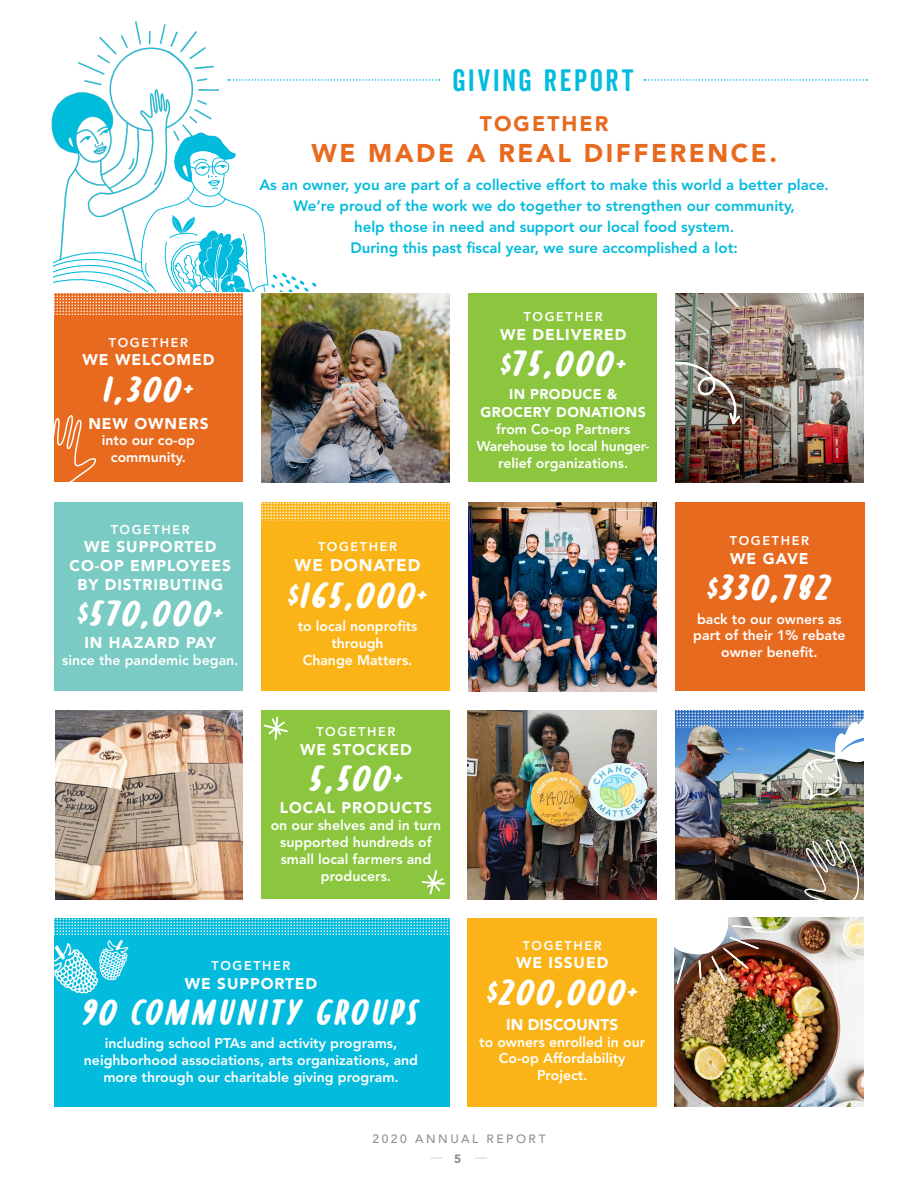
<style>
.page{position:relative;width:918px;height:1188px;background:#fff}
.page>*{position:absolute;margin:0;border:0;box-sizing:border-box;transform-origin:0 0}
.t1{font:italic 700 35.1px "Sweet Peach";letter-spacing:.055em;color:#fff}
.t2{font:30px "Veneer Clean Soft";letter-spacing:.09em;color:#03bbdd}
.t3{font:900 25.5px "Avenir LT Std";letter-spacing:.1em;color:#e86a1f}
.t4{font:900 21px "Avenir LT Std";letter-spacing:.1em;color:#e86a1f}
.t5{font:900 16.8px "Avenir LT Std";letter-spacing:.06em;color:#fff}
.t6{font:900 15.45px/18.6px "Avenir LT Std";letter-spacing:.06em;color:#fff;text-align:center}
.t7{font:900 15.45px "Avenir LT Std";color:#fff}
.t8{font:800 15px/21px "Avenir LT Std";color:#03bbdd;text-align:center}
.t9{font:800 14.1px/16.8px "Avenir LT Std";color:#fff;text-align:center}
.t10{font:900 14.1px/18.3px "Avenir LT Std";letter-spacing:.03em;color:#fff;text-align:center}
.t11{font:800 12.6px "Avenir LT Std";letter-spacing:.13em;color:#fff}
.t12{font:500 12px "Avenir LT Std";letter-spacing:.22em;color:#8d8f92}
.t13{font:12px "Avenir LT Std";color:#c9cacc}
.s1{font-size:28.05px}
.s2{font-weight:900;color:#8d8f92}
</style>
<div class="page">
<img style="left:51px;top:21px;width:177px;height:230px">
<img style="left:131px;top:127px;width:138px;height:165px">
<svg style="left:271px;top:273px;width:46px;height:19px"></svg>
<img style="left:675px;top:918px;width:189px;height:189px">
<svg style="left:228px;top:79px;width:212px;height:2px"></svg>
<svg style="left:644px;top:79px;width:223px;height:2px"></svg>
<svg style="left:486px;top:899px;width:42px;height:1px"></svg>
<img style="left:676px;top:727px;width:188px;height:172px">
<div style="left:261px;top:710px;width:189px;height:189px;background:#8bc63e"></div>
<img style="left:55px;top:710px;width:188px;height:189px">
<img style="left:261px;top:293px;width:189px;height:189px">
<img style="left:675px;top:293px;width:189px;height:189px">
<img style="left:468px;top:710px;width:189px;height:189px">
<div style="left:261px;top:502px;width:189px;height:189px;background:#fbb417"></div>
<div style="left:54px;top:293px;width:189px;height:189px;background:#e86a1f"></div>
<div style="left:54px;top:502px;width:189px;height:189px;background:#7acbc3"></div>
<div style="left:469px;top:293px;width:188px;height:189px;background:#8bc63e"></div>
<div style="left:675px;top:502px;width:189px;height:189px;background:#e86a1f"></div>
<svg style="left:675px;top:710px;width:189px;height:17px;background:#5d90d1"></svg>
<svg style="left:261px;top:502px;width:188px;height:17px"></svg>
<div style="left:54px;top:918px;width:396px;height:188px;background:#03bbdd"></div>
<svg style="left:54px;top:918px;width:247px;height:17px"></svg>
<img style="left:469px;top:502px;width:188px;height:189px">
<svg style="left:53px;top:251px;width:127px;height:231px"></svg>
<img style="left:804px;top:839px;width:55px;height:61px">
<img style="left:675px;top:361px;width:66px;height:64px">
<svg style="left:263px;top:716px;width:25px;height:24px"></svg>
<svg style="left:302px;top:870px;width:178px;height:67px"></svg>
<img style="left:802px;top:716px;width:62px;height:84px">
<img style="left:674px;top:917px;width:88px;height:67px">
<svg style="left:54px;top:940px;width:74px;height:53px"></svg>
<svg style="left:53px;top:293px;width:190px;height:21px"></svg>
<div style="left:468px;top:918px;width:189px;height:189px;background:#fbb417"></div>
<div style="left:25px;top:222px;width:28px;height:97px;background:#fff"></div>
<p class="t2" style="left:453px;top:63px;width:182px">GIVING REPORT</p>
<p class="t4" style="left:480px;top:111px;width:130px">TOGETHER</p>
<p class="t3" style="left:311px;top:138px;width:467px">WE MADE A REAL DIFFERENCE.</p>
<p class="t8" style="left:259px;top:174px;width:571px">As an owner, you are part of a collective effort to make this world a better place.<br>We’re proud of the work we do together to strengthen our community,<br>help those in need and support our local food system.<br>During this past fiscal year, we sure accomplished a lot:</p>
<p class="t11" style="left:109px;top:335px;width:81px">TOGETHER</p>
<p class="t6" style="left:83px;top:351px;width:133px">WE WELCOMED</p>
<p class="t1" style="left:104px;top:377px;width:91px">1,300<span class="s1">+</span></p>
<p class="t6" style="left:88px;top:414px;width:122px">NEW OWNERS</p>
<p class="t9" style="left:102px;top:432px;width:95px">into our co-op community.</p>
<p class="t11" style="left:111px;top:522px;width:81px">TOGETHER</p>
<p class="t6" style="left:69px;top:538px;width:163px">WE SUPPORTED<br>CO-OP EMPLOYEES<br>BY DISTRIBUTING</p>
<p class="t1" style="left:78px;top:601px;width:147px"><span class="s1">$</span>570,000<span class="s1">+</span></p>
<p class="t6" style="left:84px;top:634px;width:133px">IN HAZARD PAY</p>
<p class="t9" style="left:62px;top:652px;width:178px">since the pandemic began.</p>
<p class="t11" style="left:318px;top:539px;width:81px">TOGETHER</p>
<p class="t5" style="left:295px;top:555px;width:128px">WE DONATED</p>
<p class="t1" style="left:288px;top:583px;width:140px"><span class="s1">$</span>165,000<span class="s1">+</span></p>
<p class="t9" style="left:298px;top:618px;width:121px">to local nonprofits through<br>Change Matters.</p>
<p class="t11" style="left:524px;top:309px;width:81px">TOGETHER</p>
<p class="t6" style="left:500px;top:325px;width:128px">WE DELIVERED</p>
<p class="t1" style="left:501px;top:352px;width:127px"><span class="s1">$</span>75,000<span class="s1">+</span></p>
<p class="t10" style="left:481px;top:385px;width:167px">IN PRODUCE &amp;<br>GROCERY DONATIONS</p>
<p class="t9" style="left:477px;top:421px;width:174px">from Co-op Partners<br>Warehouse to local hunger&shy;relief organizations.</p>
<p class="t11" style="left:730px;top:534px;width:81px">TOGETHER</p>
<p class="t6" style="left:730px;top:549px;width:80px">WE GAVE</p>
<p class="t1" style="left:708px;top:576px;width:125px"><span class="s1">$</span>330,782</p>
<p class="t9" style="left:693px;top:610px;width:154px">back to our owners as part of their 1% rebate owner benefit.</p>
<p class="t11" style="left:316px;top:724px;width:81px">TOGETHER</p>
<p class="t6" style="left:300px;top:740px;width:113px">WE STOCKED</p>
<p class="t1" style="left:309px;top:766px;width:95px">5,500<span class="s1">+</span></p>
<p class="t6" style="left:280px;top:799px;width:154px">LOCAL PRODUCTS</p>
<p class="t9" style="left:271px;top:817px;width:172px">on our shelves and in turn supported hundreds of small local farmers and producers.</p>
<p class="t11" style="left:211px;top:958px;width:81px">TOGETHER</p>
<p class="t6" style="left:185px;top:974px;width:134px">WE SUPPORTED</p>
<p class="t1" style="left:82px;top:1001px;width:339px">90 COMMUNITY GROUPS</p>
<p class="t9" style="left:84px;top:1035px;width:336px">including school PTAs and activity programs, neighborhood associations, arts organizations, and more through our charitable giving program.</p>
<p class="t11" style="left:523px;top:938px;width:81px">TOGETHER</p>
<p class="t6" style="left:516px;top:954px;width:94px">WE ISSUED</p>
<p class="t1" style="left:487px;top:980px;width:152px"><span class="s1">$</span>200,000<span class="s1">+</span></p>
<p class="t7" style="left:506px;top:1015px;width:114px">IN DISCOUNTS</p>
<p class="t9" style="left:479px;top:1033px;width:168px">to owners enrolled in our<br>Co-op Affordability<br>Project.</p>
<p class="t12" style="left:372px;top:1132px;width:175px">2020 ANNUAL REPORT</p>
<p class="t13" style="left:431px;top:1150px;width:58px">— <span class="s2">5</span> —</p>
</div>
